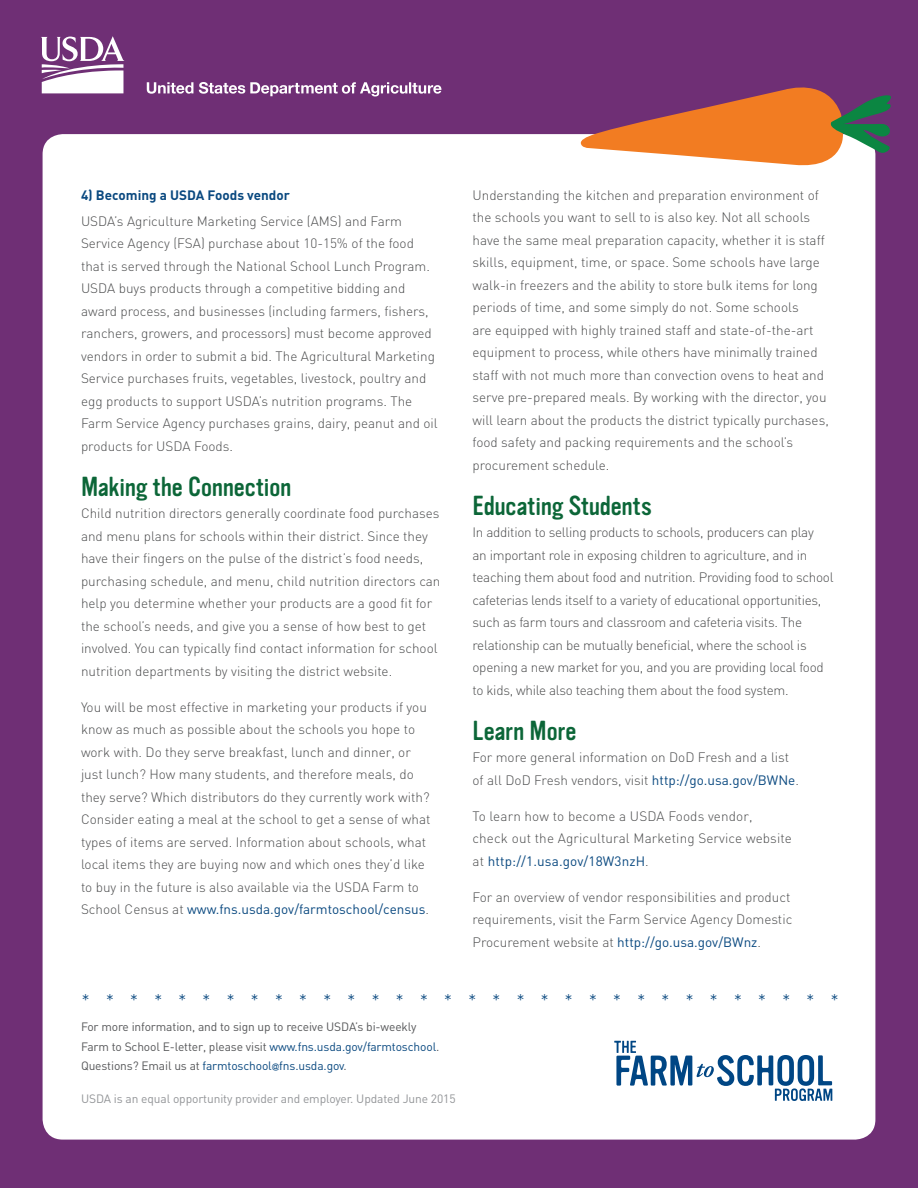
<style>
.page{position:relative;width:918px;height:1188px;background:#6f2f75}
.page>*{position:absolute;margin:0;border:0;box-sizing:border-box;transform-origin:0 0}
.t1{font:27px "Vinyl OT";color:#0c6638}
.t2{font:300 18px "DIN";color:#0a4980}
.Body{font:300 13.5px/22.5px "DIN";color:#4b4c4d}
.Body-2{font:300 13.5px/22.5px "DIN";letter-spacing:-.02em;color:#4b4c4d}
.t3{font:700 13.5px "DIN";color:#0a4980}
.t4{font:12px/19.5px "DIN";letter-spacing:-.01em;color:#57585a}
.t5{font:12px "DIN";letter-spacing:-.01em;color:#939598}
.s1{font-weight:400;color:#0a4980}
.s2{color:#0a4980}
.s3{font-family:"Arial";font-size:7.5px;color:#0a4980}
</style>
<div class="page">
<div style="left:43px;top:134px;width:832px;height:1006px;background:#fff;border-radius:20px"></div>
<svg style="left:41px;top:36px;width:84px;height:57px"></svg>
<svg style="left:147px;top:82px;width:294px;height:14px"></svg>
<svg style="left:581px;top:87px;width:310px;height:80px"></svg>
<svg style="left:614px;top:1041px;width:218px;height:60px"></svg>
<p class="t3" style="left:81px;top:187px;width:210px">4) Becoming a USDA Foods vendor</p>
<p class="Body" style="left:81px;top:210px;width:358px">USDA’s Agriculture Marketing Service (AMS) and Farm Service Agency (FSA) purchase about 10-15% of the food that is served through the National School Lunch Program.<br>USDA buys products through a competitive bidding and award process, and businesses (including farmers, fishers, ranchers, growers, and processors) must become approved vendors in order to submit a bid. The Agricultural Marketing Service purchases fruits, vegetables, livestock, poultry and egg products to support USDA’s nutrition programs. The Farm Service Agency purchases grains, dairy, peanut and oil products for USDA Foods.</p>
<p class="t1" style="left:81px;top:472px;width:212px">Making the Connection</p>
<p class="Body" style="left:81px;top:502px;width:361px">Child nutrition directors generally coordinate food purchases and menu plans for schools within their district. Since they have their fingers on the pulse of the district’s food needs, purchasing schedule, and menu, child nutrition directors can help you determine whether your products are a good fit for the school’s needs, and give you a sense of how best to get involved. You can typically find contact information for school nutrition departments by visiting the district website.</p>
<p class="Body" style="left:81px;top:696px;width:351px">You will be most effective in marketing your products if you know as much as possible about the schools you hope to work with. Do they serve breakfast, lunch and dinner, or just lunch? How many students, and therefore meals, do they serve? Which distributors do they currently work with?<br>Consider eating a meal at the school to get a sense of what types of items are served. Information about schools, what local items they are buying now and which ones they’d like to buy in the future is also available via the USDA Farm to School Census at <span class="s1">www.fns.usda.gov/farmtoschool/census</span>.</p>
<p class="Body" style="left:472px;top:184px;width:358px">Understanding the kitchen and preparation environment of the schools you want to sell to is also key. Not all schools have the same meal preparation capacity, whether it is staff skills, equipment, time, or space. Some schools have large walk-in freezers and the ability to store bulk items for long periods of time, and some simply do not. Some schools<br>are equipped with highly trained staff and state-of-the-art equipment to process, while others have minimally trained staff with not much more than convection ovens to heat and serve pre-prepared meals. By working with the director, you will learn about the products the district typically purchases, food safety and packing requirements and the school’s procurement schedule.</p>
<p class="t1" style="left:472px;top:491px;width:181px">Educating Students</p>
<p class="Body-2" style="left:472px;top:521px;width:363px">In addition to selling products to schools, producers can play<br>an important role in exposing children to agriculture, and in teaching them about food and nutrition. Providing food to school cafeterias lends itself to a variety of educational opportunities, such as farm tours and classroom and cafeteria visits. The relationship can be mutually beneficial, where the school is opening a new market for you, and you are providing local food to kids, while also teaching them about the food system.</p>
<p class="t1" style="left:472px;top:716px;width:106px">Learn More</p>
<p class="Body" style="left:472px;top:746px;width:328px">For more general information on DoD Fresh and a list of all DoD Fresh vendors, visit <span class="s1">http://go.usa.gov/BWNe</span>.</p>
<p class="Body" style="left:472px;top:805px;width:321px">To learn how to become a USDA Foods vendor,<br>check out the Agricultural Marketing Service website at <span class="s1">http://1.usa.gov/18W3nzH</span>.</p>
<p class="Body" style="left:472px;top:886px;width:321px">For an overview of vendor responsibilities and product requirements, visit the Farm Service Agency Domestic<br>Procurement website at <span class="s1">http://go.usa.gov/BWnz</span>.</p>
<p class="t2" style="left:82px;top:990px;width:759px">********************************</p>
<p class="t4" style="left:81px;top:1017px;width:360px">For more information, and to sign up to receive USDA’s bi-weekly<br>Farm to School E-letter, please visit <span class="s2">www.fns.usda.gov/farmtoschool</span>.<br>Questions? Email us at <span class="s2">farmtoschool</span><span class="s3">@</span><span class="s2">fns.usda.gov</span>.</p>
<p class="t5" style="left:81px;top:1091px;width:376px">USDA is an equal opportunity provider and employer. Updated June 2015</p>
</div>
